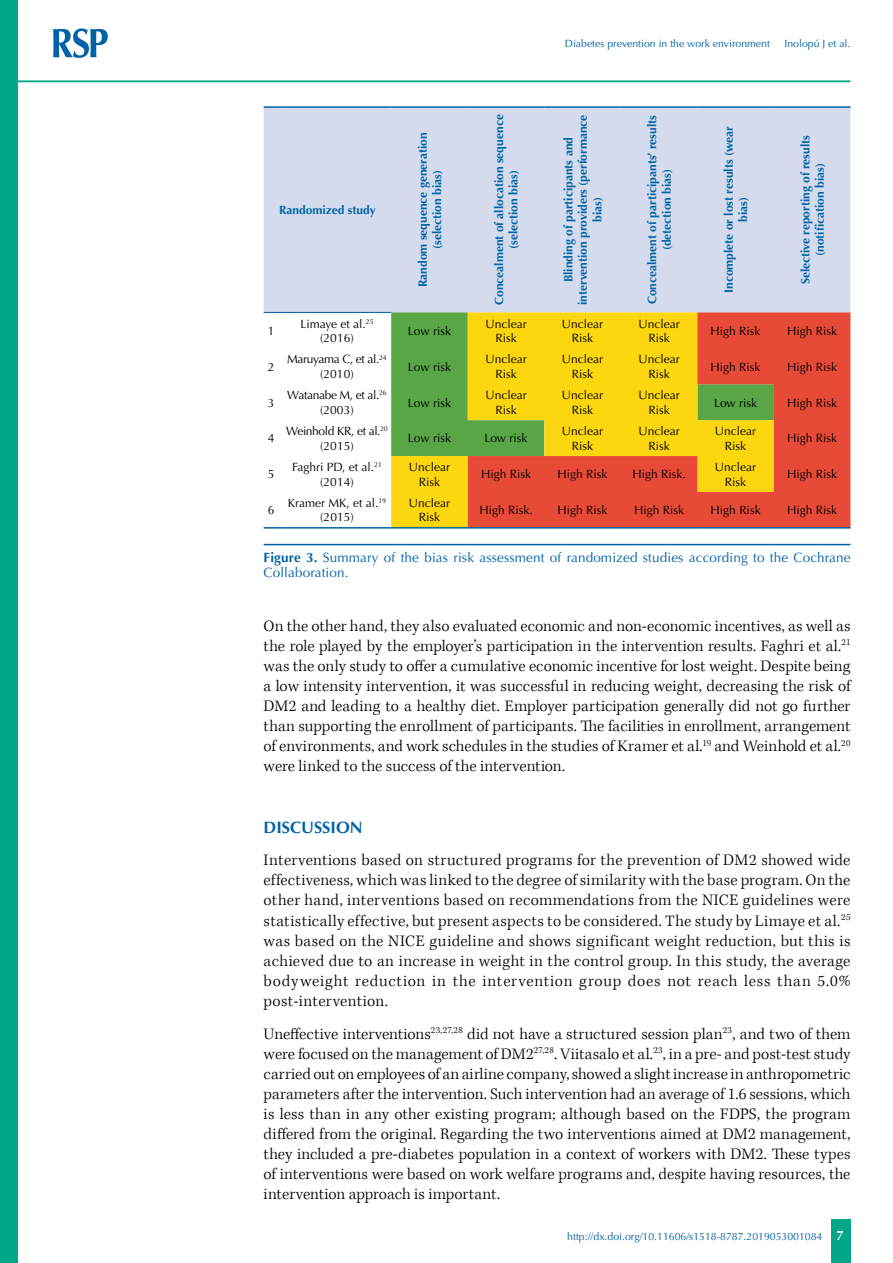
<style>
.page{position:relative;width:893px;height:1263px;background:#fff}
.page>*{position:absolute;margin:0;border:0;box-sizing:border-box;transform-origin:0 0}
.t1{font:300 16.5px/20.1px "Kepler Std";letter-spacing:.01em;color:#000;text-align:justify}
.t2{font:700 16.5px "Optima LT Std";color:#0063a7}
.t3{font:13.5px/14.2px "Optima LT Std";letter-spacing:.01em;color:#0063a7}
.t4{font:700 13.5px "Optima LT Std";color:#fff}
.t5{font:12px/14.4px "Optima LT Std";color:#000;text-align:center}
.t6{font:700 12px/14.4px "Optima LT Std";color:#0063a7;text-align:center}
.t7{font:12px/14.4px "Optima LT Std";letter-spacing:-.03em;color:#000;text-align:center}
.t8{font:10.5px "Optima LT Std";color:#0063a7}
.s1{font-weight:700}
</style>
<div class="page">
<div style="left:831px;top:1220px;width:20px;height:43px;background:#00a788"></div>
<div style="left:0;top:0;width:18px;height:1263px;background:#00a788"></div>
<svg style="left:53px;top:28px;width:55px;height:30px"></svg>
<hr style="left:18px;top:80px;width:832px;height:2px;background:#00a788">
<hr style="left:264px;top:544px;width:586px;height:1px;background:#0063a7">
<div style="left:264px;top:108px;width:586px;height:204px;background:#d4dbec"></div>
<svg style="left:391px;top:312px;width:77px;height:215px;background:#8fb634"></svg>
<svg style="left:468px;top:312px;width:382px;height:215px;background:#e68d27"></svg>
<svg style="left:264px;top:106px;width:19px;height:2px"></svg>
<hr style="left:283px;top:106px;width:108px;height:2px;background:#0063a7">
<hr style="left:391px;top:106px;width:77px;height:2px;background:#0063a7">
<hr style="left:468px;top:106px;width:76px;height:2px;background:#0063a7">
<hr style="left:544px;top:106px;width:77px;height:2px;background:#0063a7">
<hr style="left:621px;top:106px;width:76px;height:2px;background:#0063a7">
<hr style="left:697px;top:106px;width:77px;height:2px;background:#0063a7">
<hr style="left:774px;top:106px;width:76px;height:2px;background:#0063a7">
<svg style="left:264px;top:312px;width:19px;height:1px"></svg>
<hr style="left:283px;top:312px;width:108px;height:1px;background:#0063a7">
<svg style="left:264px;top:527px;width:19px;height:2px"></svg>
<hr style="left:283px;top:527px;width:108px;height:2px;background:#0063a7">
<hr style="left:391px;top:527px;width:77px;height:2px;background:#0063a7">
<hr style="left:468px;top:527px;width:76px;height:2px;background:#0063a7">
<hr style="left:544px;top:527px;width:77px;height:2px;background:#0063a7">
<hr style="left:621px;top:527px;width:76px;height:2px;background:#0063a7">
<hr style="left:697px;top:527px;width:77px;height:2px;background:#0063a7">
<hr style="left:774px;top:527px;width:76px;height:2px;background:#0063a7">
<p class="t6" style="left:279px;top:203px;width:98px">Randomized study</p>
<p class="t6" style="left:416px;top:287px;width:156px;rotate:-90deg">Random sequence generation (selection bias)</p>
<p class="t8" style="left:565px;top:37px;width:207px">Diabetes prevention in the work environment</p>
<p class="t8" style="left:784px;top:37px;width:67px">Inolopú J et al.</p>
<p class="t6" style="left:492px;top:305px;width:192px;rotate:-90deg">Concealment of allocation sequence (selection bias)</p>
<p class="t6" style="left:561px;top:305px;width:192px;rotate:-90deg">Blinding of participants and intervention providers (performance bias)</p>
<p class="t6" style="left:645px;top:304px;width:191px;rotate:-90deg">Concealment of participants’ results (detection bias)</p>
<p class="t6" style="left:722px;top:293px;width:168px;rotate:-90deg">Incomplete or lost results (wear bias)</p>
<p class="t6" style="left:798px;top:284px;width:151px;rotate:-90deg">Selective reporting of results (notification bias)</p>
<p class="t5" style="left:268px;top:324px;width:8px">1</p>
<p class="t5" style="left:300px;top:316px;width:75px">Limaye et al.<sup>25 </sup>(2016)</p>
<p class="t5" style="left:408px;top:324px;width:45px">Low risk</p>
<p class="t5" style="left:485px;top:316px;width:43px">Unclear<br>Risk</p>
<p class="t5" style="left:562px;top:316px;width:43px">Unclear<br>Risk</p>
<p class="t5" style="left:638px;top:316px;width:43px">Unclear<br>Risk</p>
<p class="t5" style="left:711px;top:324px;width:52px">High Risk</p>
<p class="t5" style="left:787px;top:324px;width:52px">High Risk</p>
<p class="t5" style="left:268px;top:360px;width:8px">2</p>
<p class="t7" style="left:287px;top:352px;width:101px">Maruyama C, et al.<sup>24 </sup>(2010)</p>
<p class="t5" style="left:408px;top:360px;width:45px">Low risk</p>
<p class="t5" style="left:485px;top:352px;width:43px">Unclear<br>Risk</p>
<p class="t5" style="left:562px;top:352px;width:43px">Unclear<br>Risk</p>
<p class="t5" style="left:638px;top:352px;width:43px">Unclear<br>Risk</p>
<p class="t5" style="left:711px;top:360px;width:52px">High Risk</p>
<p class="t5" style="left:787px;top:360px;width:52px">High Risk</p>
<p class="t5" style="left:268px;top:395px;width:8px">3</p>
<p class="t7" style="left:287px;top:388px;width:101px">Watanabe M, et al.<sup>26 </sup>(2003)</p>
<p class="t5" style="left:408px;top:395px;width:45px">Low risk</p>
<p class="t5" style="left:485px;top:388px;width:43px">Unclear<br>Risk</p>
<p class="t5" style="left:562px;top:388px;width:43px">Unclear<br>Risk</p>
<p class="t5" style="left:638px;top:388px;width:43px">Unclear<br>Risk</p>
<p class="t5" style="left:714px;top:395px;width:45px">Low risk</p>
<p class="t5" style="left:787px;top:395px;width:52px">High Risk</p>
<p class="t5" style="left:268px;top:431px;width:8px">4</p>
<p class="t7" style="left:286px;top:424px;width:103px">Weinhold KR, et al.<sup>20 </sup>(2015)</p>
<p class="t5" style="left:408px;top:431px;width:45px">Low risk</p>
<p class="t5" style="left:484px;top:431px;width:45px">Low risk</p>
<p class="t5" style="left:562px;top:424px;width:43px">Unclear<br>Risk</p>
<p class="t5" style="left:638px;top:424px;width:43px">Unclear<br>Risk</p>
<p class="t5" style="left:715px;top:424px;width:43px">Unclear<br>Risk</p>
<p class="t5" style="left:787px;top:431px;width:52px">High Risk</p>
<p class="t5" style="left:268px;top:467px;width:8px">5</p>
<p class="t5" style="left:292px;top:460px;width:91px">Faghri PD, et al.<sup>21 </sup>(2014)</p>
<p class="t5" style="left:409px;top:460px;width:43px">Unclear<br>Risk</p>
<p class="t5" style="left:481px;top:467px;width:52px">High Risk</p>
<p class="t5" style="left:558px;top:467px;width:52px">High Risk</p>
<p class="t5" style="left:632px;top:467px;width:55px">High Risk.</p>
<p class="t5" style="left:715px;top:460px;width:43px">Unclear<br>Risk</p>
<p class="t5" style="left:787px;top:467px;width:52px">High Risk</p>
<p class="t5" style="left:268px;top:503px;width:8px">6</p>
<p class="t5" style="left:288px;top:496px;width:100px">Kramer MK, et al.<sup>19 </sup>(2015)</p>
<p class="t5" style="left:409px;top:496px;width:43px">Unclear<br>Risk</p>
<p class="t5" style="left:479px;top:503px;width:55px">High Risk.</p>
<p class="t5" style="left:558px;top:503px;width:52px">High Risk</p>
<p class="t5" style="left:634px;top:503px;width:52px">High Risk</p>
<p class="t5" style="left:711px;top:503px;width:52px">High Risk</p>
<p class="t5" style="left:787px;top:503px;width:52px">High Risk</p>
<p class="t3" style="left:264px;top:551px;width:588px"><span class="s1">Figure 3.</span> Summary of the bias risk assessment of randomized studies according to the Cochrane<br>Collaboration.</p>
<p class="t1" style="left:264px;top:616px;width:588px">On the other hand, they also evaluated economic and non-economic incentives, as well as the role played by the employer’s participation in the intervention results. Faghri et al.<sup>21 </sup>was the only study to offer a cumulative economic incentive for lost weight. Despite being a low intensity intervention, it was successful in reducing weight, decreasing the risk of DM2 and leading to a healthy diet. Employer participation generally did not go further than supporting the enrollment of participants. The facilities in enrollment, arrangement of environments, and work schedules in the studies of Kramer et al.<sup>19</sup> and Weinhold et al.<sup>20 </sup>were linked to the success of the intervention.</p>
<p class="t2" style="left:264px;top:817px;width:100px">DISCUSSION</p>
<p class="t1" style="left:264px;top:851px;width:588px">Interventions based on structured programs for the prevention of DM2 showed wide effectiveness, which was linked to the degree of similarity with the base program. On the other hand, interventions based on recommendations from the NICE guidelines were statistically effective, but present aspects to be considered. The study by Limaye et al.<sup>25 </sup>was based on the NICE guideline and shows significant weight reduction, but this is achieved due to an increase in weight in the control group. In this study, the average bodyweight reduction in the intervention group does not reach less than 5.0% post-intervention.</p>
<p class="t1" style="left:264px;top:1024px;width:588px">Uneffective interventions<sup>23,27,28</sup> did not have a structured session plan<sup>23</sup>, and two of them were focused on the management of DM2<sup>27,28</sup>. Viitasalo et al.<sup>23</sup>, in a pre- and post-test study carried out on employees of an airline company, showed a slight increase in anthropometric parameters after the intervention. Such intervention had an average of 1.6 sessions, which is less than in any other existing program; although based on the FDPS, the program differed from the original. Regarding the two interventions aimed at DM2 management, they included a pre-diabetes population in a context of workers with DM2. These types of interventions were based on work welfare programs and, despite having resources, the intervention approach is important.</p>
<p class="t8" style="left:567px;top:1230px;width:257px">http://dx.doi.org/10.11606/s1518-8787.2019053001084</p>
<p class="t4" style="left:836px;top:1228px;width:9px">7</p>
</div>
